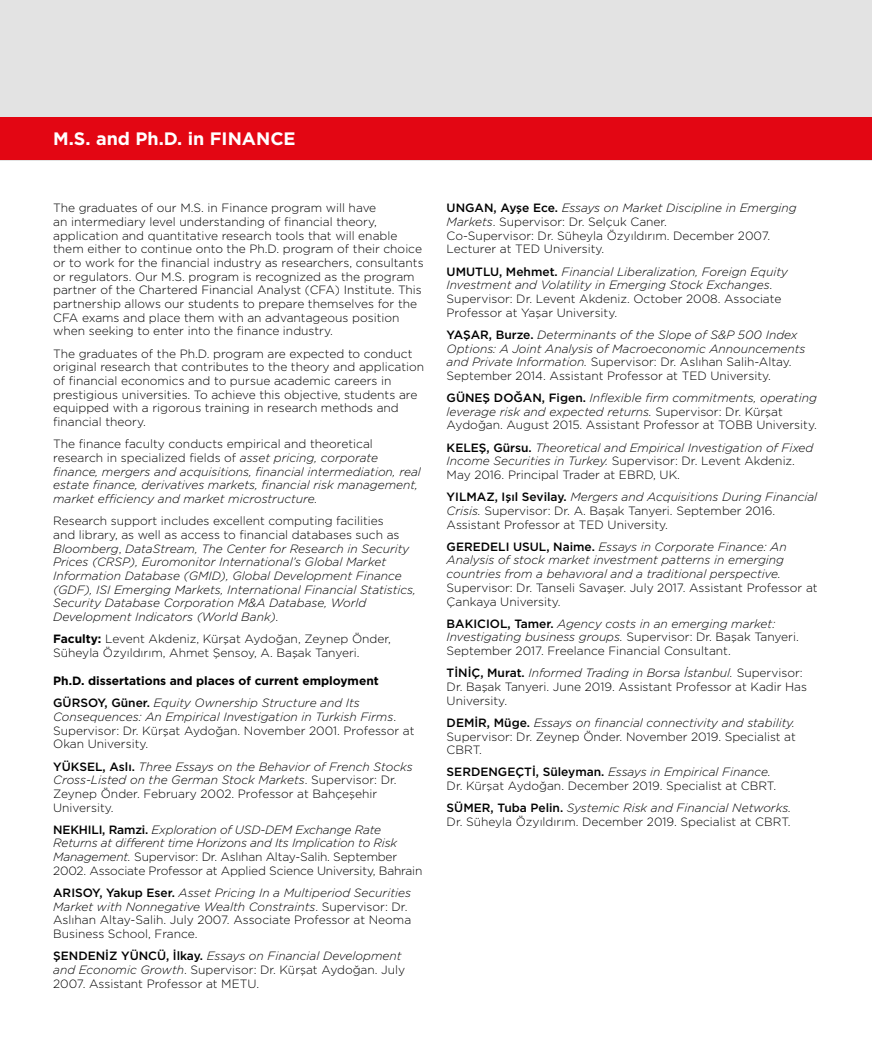
<style>
.page{position:relative;width:872px;height:1042px;background:#fff}
.page>*{position:absolute;margin:0;border:0;box-sizing:border-box;transform-origin:0 0}
.t1{font:700 18px "Gotham";color:#fff}
.t2{font:300 12px/13.6px "Gotham";color:#000}
.t3{font:italic 300 12px/13.6px "Gotham";color:#000}
.t4{font:700 12px/22.2px "Gotham";color:#000}
.s1{font-style:normal}
.s2{font-weight:700}
.s3{font-weight:500}
.s4{font-weight:300;font-style:italic}
.s5{font-style:italic}
.s6{font-weight:500;font-style:normal}
</style>
<div class="page">
<div style="left:0;top:0;width:872px;height:160px;background:#e3e3e3"></div>
<div style="left:0;top:118px;width:872px;height:42px;background:#e30613"></div>
<h1 class="t1" style="left:53px;top:127px;width:244px">M.S. and Ph.D. in FINANCE</h1>
<p class="t2" style="left:53px;top:201px;width:372px">The graduates of our M.S. in Finance program will have<br>an intermediary level understanding of financial theory, application and quantitative research tools that will enable them either to continue onto the Ph.D. program of their choice or to work for the financial industry as researchers, consultants or regulators. Our M.S. program is recognized as the program partner of the Chartered Financial Analyst (CFA) Institute. This partnership allows our students to prepare themselves for the CFA exams and place them with an advantageous position when seeking to enter into the finance industry.</p>
<p class="t2" style="left:53px;top:346px;width:372px">The graduates of the Ph.D. program are expected to conduct original research that contributes to the theory and application of financial economics and to pursue academic careers in prestigious universities. To achieve this objective, students are equipped with a rigorous training in research methods and financial theory.</p>
<p class="t3" style="left:53px;top:437px;width:369px"><span class="s1">The finance faculty conducts empirical and theoretical research in specialized fields of</span> asset pricing, corporate finance, mergers and acquisitions, financial intermediation, real estate finance, derivatives markets, financial risk management, market efficiency and market microstructure.</p>
<p class="t3" style="left:53px;top:514px;width:364px"><span class="s1">Research support includes excellent computing facilities<br>and library, as well as access to financial databases such as </span>Bloomberg<span class="s1">,</span> DataStream, The Center for Research in Security Prices (CRSP), Euromonitor International’s Global Market Information Database (GMID), Global Development Finance (GDF), ISI Emerging Markets, International Financial Statistics, Security Database Corporation M&amp;A Database, World Development Indicators (World Bank).</p>
<p class="t2" style="left:53px;top:632px;width:339px"><span class="s2">Faculty:</span> Levent Akdeniz, Kürşat Aydoğan, Zeynep Önder,<br>Süheyla Özyıldırım, Ahmet Şensoy, A. Başak Tanyeri.</p>
<p class="t4" style="left:53px;top:669px;width:327px">Ph.D. dissertations and places of current employment<br><span class="s3">GÜRSOY, Güner.</span> <span class="s4">Equity Ownership Structure and Its</span></p>
<p class="t2" style="left:53px;top:709px;width:363px"><span class="s5">Consequences: An Empirical Investigation in Turkish Firms</span>.<br>Supervisor: Dr. Kürşat Aydoğan. November 2001. Professor at<br>Okan University.</p>
<p class="t3" style="left:53px;top:759px;width:361px"><span class="s6">YÜKSEL, Aslı.</span> Three Essays on the Behavior of French Stocks Cross-Listed on the German Stock Markets<span class="s1">. Supervisor: Dr.<br>Zeynep Önder. February 2002. Professor at Bahçeşehir University.</span></p>
<p class="t2" style="left:53px;top:822px;width:371px"><span class="s3">NEKHILI, Ramzi.</span> <span class="s5">Exploration of USD-DEM Exchange Rate Returns at different time Horizons and Its Implication to Risk Management.</span> Supervisor: Dr. Aslıhan Altay-Salih. September 2002. Associate Professor at Applied Science University, Bahrain</p>
<p class="t2" style="left:53px;top:885px;width:359px"><span class="s3">ARISOY, Yakup Eser.</span> <span class="s5">Asset Pricing In a Multiperiod Securities Market with Nonnegative Wealth Constraints</span>. Supervisor: Dr.<br>Aslıhan Altay-Salih. July 2007. Associate Professor at Neoma Business School, France.</p>
<p class="t2" style="left:53px;top:949px;width:353px"><span class="s3">ŞENDENİZ YÜNCÜ, İlkay.</span> <span class="s5">Essays on Financial Development and Economic Growth</span>. Supervisor: Dr. Kürşat Aydoğan. July<br>2007. Assistant Professor at METU.</p>
<p class="t2" style="left:446px;top:201px;width:351px"><span class="s3">UNGAN, Ayşe Ece.</span> <span class="s5">Essays on Market Discipline in Emerging Markets</span>. Supervisor: Dr. Selçuk Caner.<br>Co-Supervisor: Dr. Süheyla Özyıldırım. December 2007.<br>Lecturer at TED University.</p>
<p class="t3" style="left:446px;top:264px;width:343px"><span class="s6">UMUTLU, Mehmet.</span> Financial Liberalization, Foreign Equity Investment and Volatility in Emerging Stock Exchanges<span class="s1">.<br>Supervisor: Dr. Levent Akdeniz. October 2008. Associate Professor at Yaşar University.</span></p>
<p class="t3" style="left:446px;top:327px;width:360px"><span class="s6">YAŞAR, Burze.</span> Determinants of the Slope of S&amp;P 500 Index Options: A Joint Analysis of Macroeconomic Announcements and Private Information. <span class="s1">Supervisor: Dr. Aslıhan Salih-Altay.<br>September 2014. Assistant Professor at TED University.</span></p>
<p class="t2" style="left:446px;top:391px;width:372px"><span class="s3">GÜNEŞ DOĞAN, Figen.</span> <span class="s5">Inflexible firm commitments, operating leverage risk and expected returns.</span> Supervisor: Dr. Kürşat<br>Aydoğan. August 2015. Assistant Professor at TOBB University.</p>
<p class="t3" style="left:446px;top:440px;width:368px"><span class="s6">KELEŞ, Gürsu.</span> Theoretical and Empirical Investigation of Fixed<br>Income Securities in Turkey. <span class="s1">Supervisor: Dr. Levent Akdeniz.<br>May 2016. Principal Trader at EBRD, UK.</span></p>
<p class="t2" style="left:446px;top:490px;width:372px"><span class="s3">YILMAZ, Işıl Sevilay.</span> <span class="s5">Mergers and Acquisitions During Financial<br>Crisis.</span> Supervisor: Dr. A. Başak Tanyeri. September 2016.<br>Assistant Professor at TED University.</p>
<p class="t3" style="left:446px;top:539px;width:341px"><span class="s6">GEREDELI USUL, Naime.</span> Essays in Corporate Finance: An<br>Analysis of stock market investment patterns in emerging countries from a behavıoral and a traditional perspective.</p>
<p class="t2" style="left:446px;top:580px;width:372px">Supervisor: Dr. Tanseli Savaşer. July 2017. Assistant Professor at<br>Çankaya University.</p>
<p class="t2" style="left:446px;top:616px;width:354px"><span class="s3">BAKICIOL, Tamer.</span> <span class="s5">Agency costs in an emerging market:<br>Investigating business groups.</span> Supervisor: Dr. Başak Tanyeri.<br>September 2017. Freelance Financial Consultant.</p>
<p class="t2" style="left:446px;top:666px;width:362px"><span class="s3">TİNİÇ, Murat.</span> <span class="s5">Informed Trading in Borsa İstanbul.</span> Supervisor:<br>Dr. Başak Tanyeri. June 2019. Assistant Professor at Kadir Has<br>University.</p>
<p class="t2" style="left:446px;top:715px;width:351px;text-align:justify"><span class="s3">DEMİR, Müge.</span> <span class="s5">Essays on financial connectivity and stability.<br></span>Supervisor: Dr. Zeynep Önder. November 2019. Specialist at CBRT.</p>
<p class="t2" style="left:446px;top:765px;width:331px"><span class="s3">SERDENGEÇTİ, Süleyman.</span> <span class="s5">Essays in Empirical Finance.<br></span>Dr. Kürşat Aydoğan. December 2019. Specialist at CBRT.</p>
<p class="t2" style="left:446px;top:801px;width:346px"><span class="s3">SÜMER, Tuba Pelin.</span> <span class="s5">Systemic Risk and Financial Networks.<br></span>Dr. Süheyla Özyıldırım. December 2019. Specialist at CBRT.</p>
</div>
